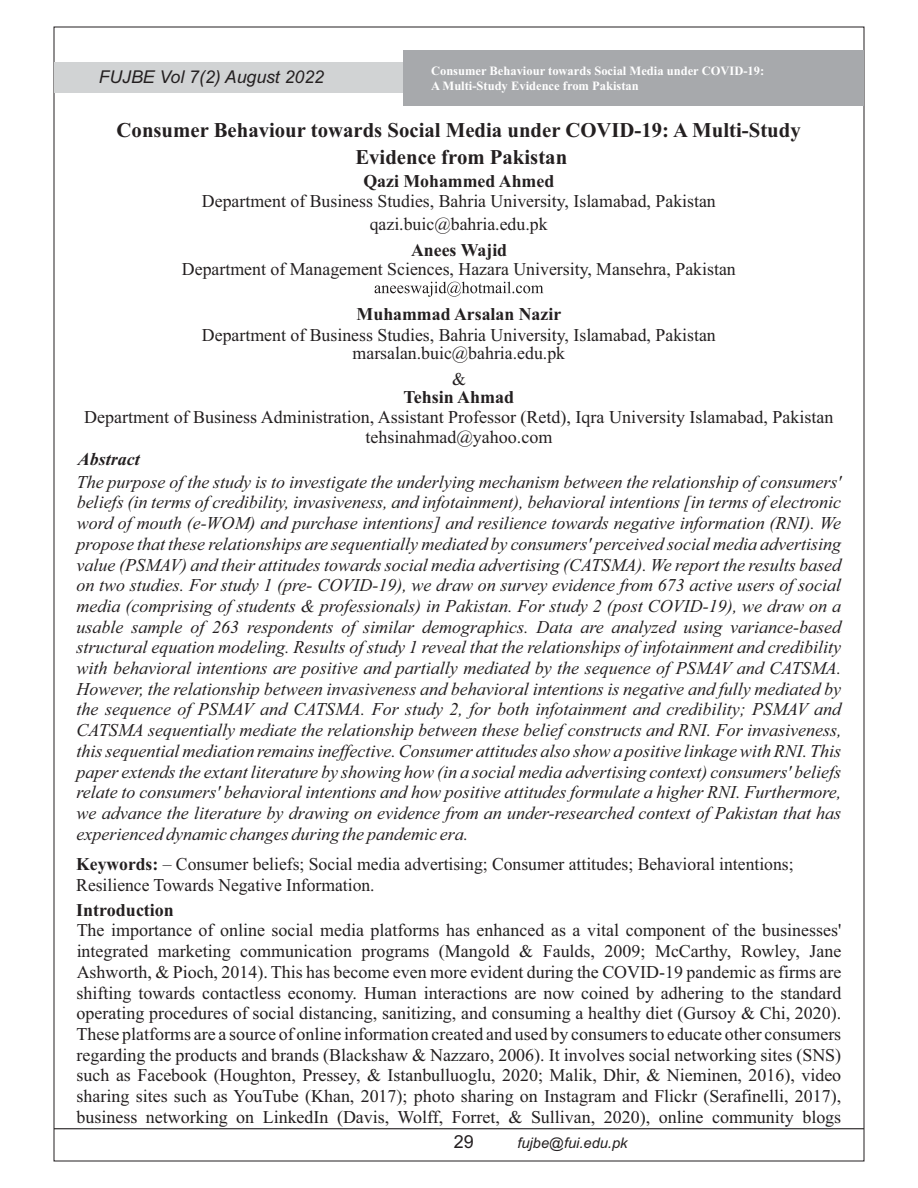
<style>
.page{position:relative;width:918px;height:1188px;background:#fff}
.page>*{position:absolute;margin:0;border:0;box-sizing:border-box;transform-origin:0 0}
.t1{font:700 21px/26.7px "Times New Roman";color:#231f20;text-align:center}
.t2{font:italic 18px/20.7px "Times New Roman";color:#231f20;text-align:justify}
.t3{font:18px/20.7px "Times New Roman";color:#231f20;text-align:center}
.t4{font:700 18px "Times New Roman";color:#231f20}
.t5{font:italic 700 18px "Times New Roman";color:#231f20}
.t6{font:18px "Arial";color:#231f20}
.t7{font:italic 17.7px "Arial";color:#231f20}
.t8{font:italic 14.7px "Arial";color:#231f20}
.t9{font:700 12.6px/15.8px "Times New Roman";color:#fff}
.s1{font-weight:700}
</style>
<div class="page">
<div style="left:54px;top:63px;width:405px;height:30px;background:#d1d3d4"></div>
<div style="left:404px;top:50px;width:460px;height:56px;background:#a7a9ac"></div>
<hr style="left:54px;top:1128px;width:810px;height:1px;background:#231f20">
<svg style="left:375px;top:282px;width:168px;height:15px"></svg>
<p class="t9" style="left:431px;top:64px;width:335px">Consumer Behaviour towards Social Media under COVID-19:<br>A Multi-Study Evidence from Pakistan</p>
<p class="t7" style="left:99px;top:71px;width:227px">FUJBE Vol 7(2) August 2022</p>
<p class="t1" style="left:117px;top:119px;width:686px">Consumer Behaviour towards Social Media under COVID-19: A Multi-Study<br>Evidence from Pakistan</p>
<p class="t4" style="left:363px;top:175px;width:192px">Qazi Mohammed Ahmed</p>
<p class="t3" style="left:202px;top:192px;width:515px;line-height:22.5px">Department of Business Studies, Bahria University, Islamabad, Pakistan qazi.buic@bahria.edu.pk</p>
<p class="t4" style="left:411px;top:244px;width:98px">Anees Wajid</p>
<p class="t3" style="left:182px;top:260px;width:555px">Department of Management Sciences, Hazara University, Mansehra, Pakistan</p>
<p class="t4" style="left:357px;top:308px;width:206px">Muhammad Arsalan Nazir</p>
<p class="t3" style="left:202px;top:328px;width:515px;line-height:17.7px">Department of Business Studies, Bahria University, Islamabad, Pakistan marsalan.buic@bahria.edu.pk</p>
<p class="t3" style="left:452px;top:370px;width:15px">&amp;</p>
<p class="t4" style="left:403px;top:391px;width:112px">Tehsin Ahmad</p>
<p class="t3" style="left:84px;top:409px;width:751px;line-height:20px">Department of Business Administration, Assistant Professor (Retd), Iqra University Islamabad, Pakistan tehsinahmad@yahoo.com</p>
<p class="t5" style="left:78px;top:453px;width:64px">Abstract</p>
<p class="t2" style="left:77px;top:473px;width:767px">The purpose of the study is to investigate the underlying mechanism between the relationship of consumers' beliefs (in terms of credibility, invasiveness, and infotainment), behavioral intentions [in terms of electronic word of mouth (e-WOM) and purchase intentions] and resilience towards negative information (RNI). We propose that these relationships are sequentially mediated by consumers' perceived social media advertising value (PSMAV) and their attitudes towards social media advertising (CATSMA). We report the results based on two studies. For study 1 (pre- COVID-19), we draw on survey evidence from 673 active users of social media (comprising of students &amp; professionals) in Pakistan. For study 2 (post COVID-19), we draw on a usable sample of 263 respondents of similar demographics. Data are analyzed using variance-based structural equation modeling. Results of study 1 reveal that the relationships of infotainment and credibility with behavioral intentions are positive and partially mediated by the sequence of PSMAV and CATSMA.<br>However, the relationship between invasiveness and behavioral intentions is negative and fully mediated by the sequence of PSMAV and CATSMA. For study 2, for both infotainment and credibility; PSMAV and CATSMA sequentially mediate the relationship between these belief constructs and RNI. For invasiveness, this sequential mediation remains ineffective. Consumer attitudes also show a positive linkage with RNI. This paper extends the extant literature by showing how (in a social media advertising context) consumers' beliefs relate to consumers' behavioral intentions and how positive attitudes formulate a higher RNI. Furthermore, we advance the literature by drawing on evidence from an under-researched context of Pakistan that has experienced dynamic changes during the pandemic era.</p>
<p class="t3" style="left:76px;top:856px;width:719px;text-align:left"><span class="s1">Keywords:</span> – Consumer beliefs; Social media advertising; Consumer attitudes; Behavioral intentions;<br>Resilience Towards Negative Information.</p>
<p class="t3" style="left:77px;top:922px;width:766px;text-align:justify">The importance of online social media platforms has enhanced as a vital component of the businesses' integrated marketing communication programs (Mangold &amp; Faulds, 2009; McCarthy, Rowley, Jane Ashworth, &amp; Pioch, 2014). This has become even more evident during the COVID-19 pandemic as firms are shifting towards contactless economy. Human interactions are now coined by adhering to the standard operating procedures of social distancing, sanitizing, and consuming a healthy diet (Gursoy &amp; Chi, 2020).<br>These platforms are a source of online information created and used by consumers to educate other consumers regarding the products and brands (Blackshaw &amp; Nazzaro, 2006). It involves social networking sites (SNS) such as Facebook (Houghton, Pressey, &amp; Istanbulluoglu, 2020; Malik, Dhir, &amp; Nieminen, 2016), video sharing sites such as YouTube (Khan, 2017); photo sharing on Instagram and Flickr (Serafinelli, 2017), business networking on LinkedIn (Davis, Wolff, Forret, &amp; Sullivan, 2020), online community blogs</p>
<p class="t4" style="left:76px;top:904px;width:99px">Introduction</p>
<p class="t6" style="left:454px;top:1135px;width:22px">29</p>
<p class="t8" style="left:517px;top:1137px;width:112px">fujbe@fui.edu.pk</p>
</div>
